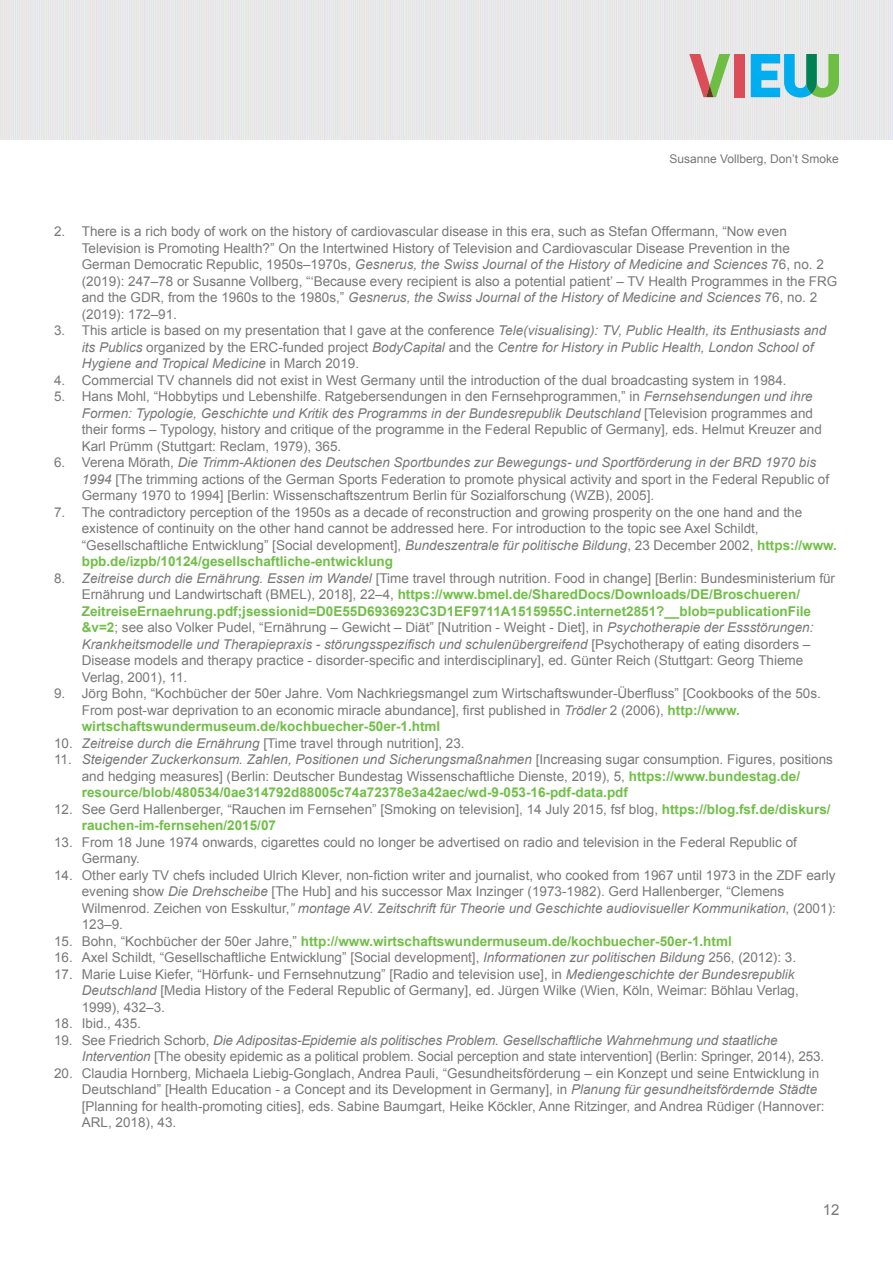
<style>
.page{position:relative;width:893px;height:1263px;background:#fff}
.page>*{position:absolute;margin:0;border:0;box-sizing:border-box;transform-origin:0 0}
.t1{font:15px "Arial";color:#797877}
.Notes{font:13.5px/16.5px "Arial";color:#797877}
.Notes-2{font:italic 13.5px/16.5px "Arial";color:#797877}
.Notes-3{font:700 13.5px "Arial";color:#70bf47}
.t2{font:12px "Arial";color:#797877}
.s1{font-style:italic}
.s2{font-style:normal}
.s3{font-weight:700;color:#70bf47}
.s4{font-weight:400;color:#797877}
</style>
<div class="page">
<img style="left:0;top:0;width:893px;height:140px">
<div style="left:734px;top:54px;width:10px;height:43px;background:#db4d58"></div>
<svg style="left:751px;top:54px;width:88px;height:44px;background:#64c0c4"></svg>
<svg style="left:689px;top:54px;width:41px;height:43px;background:#c6b69c"></svg>
<p class="t2" style="left:669px;top:151px;width:171px">Susanne Vollberg, Don’t Smoke</p>
<p class="Notes" style="left:82px;top:223px;width:757px;text-indent:-28px">2. There is a rich body of work on the history of cardiovascular disease in this era, such as Stefan Offermann, “Now even Television is Promoting Health?” On the Intertwined History of Television and Cardiovascular Disease Prevention in the German Democratic Republic, 1950s–1970s, <span class="s1">Gesnerus, the Swiss Journal of the History of Medicine and Sciences</span> 76, no. 2 (2019): 247–78 or Susanne Vollberg, “‘Because every recipient is also a potential patient’ – TV Health Programmes in the FRG and the GDR, from the 1960s to the 1980s,” <span class="s1">Gesnerus, the Swiss Journal of the History of Medicine and Sciences</span> 76, no. 2 (2019): 172–91.</p>
<p class="Notes-2" style="left:82px;top:322px;width:746px;text-indent:-28px"><span class="s2">3. This article is based on my presentation that I gave at the conference</span> Tele(visualising): TV, Public Health, its Enthusiasts and its Publics <span class="s2">organized by the ERC-funded project</span> BodyCapital <span class="s2">and the</span> Centre for History in Public Health, London School of<br>Hygiene and Tropical Medicine <span class="s2">in March 2019.</span></p>
<p class="Notes" style="left:54px;top:372px;width:734px">4. Commercial TV channels did not exist in West Germany until the introduction of the dual broadcasting system in 1984.</p>
<p class="Notes" style="left:82px;top:388px;width:742px;text-indent:-28px">5. Hans Mohl, “Hobbytips und Lebenshilfe. Ratgebersendungen in den Fernsehprogrammen,” in <span class="s1">Fernsehsendungen und ihre Formen: Typologie, Geschichte und Kritik des Programms in der Bundesrepublik Deutschland</span> [Television programmes and their forms – Typology, history and critique of the programme in the Federal Republic of Germany]<span class="s1">,</span> eds. Helmut Kreuzer and Karl Prümm (Stuttgart: Reclam, 1979), 365.</p>
<p class="Notes" style="left:82px;top:454px;width:749px;text-indent:-28px">6. Verena Mörath, <span class="s1">Die Trimm-Aktionen des Deutschen Sportbundes zur Bewegungs- und Sportförderung in der BRD 1970 bis<br>1994</span> [The trimming actions of the German Sports Federation to promote physical activity and sport in the Federal Republic of<br>Germany 1970 to 1994] [Berlin: Wissenschaftszentrum Berlin für Sozialforschung (WZB), 2005].</p>
<p class="Notes" style="left:82px;top:504px;width:757px;text-indent:-28px">7. The contradictory perception of the 1950s as a decade of reconstruction and growing prosperity on the one hand and the existence of continuity on the other hand cannot be addressed here. For introduction to the topic see Axel Schildt, “Gesellschaftliche Entwicklung” [Social development], <span class="s1">Bundeszentrale für politische Bildung</span>, 23 December 2002, <span class="s3">https://www. bpb.de/izpb/10124/gesellschaftliche-entwicklung</span></p>
<p class="Notes" style="left:82px;top:570px;width:755px;text-indent:-28px">8. <span class="s1">Zeitreise durch die Ernährung. Essen im Wandel</span> [Time travel through nutrition. Food in change] [Berlin: Bundesministerium für Ernährung und Landwirtschaft (BMEL), 2018], 22–4, <span class="s3">https://www.bmel.de/SharedDocs/Downloads/DE/Broschueren/ ZeitreiseErnaehrung.pdf;jsessionid=D0E55D6936923C3D1EF9711A1515955C.internet2851?__blob=publicationFile &amp;v=2</span>; see also Volker Pudel, “Ernährung – Gewicht – Diät” [Nutrition - Weight - Diet], in <span class="s1">Psychotherapie der Essstörungen:<br>Krankheitsmodelle und Therapiepraxis - störungsspezifisch und schulenübergreifend</span> [Psychotherapy of eating disorders – Disease models and therapy practice - disorder-specific and interdisciplinary], ed. Günter Reich (Stuttgart: Georg Thieme Verlag, 2001), 11.</p>
<p class="Notes" style="left:82px;top:685px;width:741px;text-indent:-28px">9. Jörg Bohn, “Kochbücher der 50er Jahre. Vom Nachkriegsmangel zum Wirtschaftswunder-Überfluss” [Cookbooks of the 50s.<br>From post-war deprivation to an economic miracle abundance], first published in <span class="s1">Trödler</span> 2 (2006), <span class="s3">http://www. wirtschaftswundermuseum.de/kochbuecher-50er-1.html</span></p>
<p class="Notes" style="left:54px;top:735px;width:412px">10. <span class="s1">Zeitreise durch die Ernährung</span> [Time travel through nutrition], 23.</p>
<p class="Notes" style="left:82px;top:751px;width:753px;text-indent:-28px">11. <span class="s1">Steigender Zuckerkonsum. Zahlen, Positionen und Sicherungsmaßnahmen</span> [Increasing sugar consumption. Figures, positions and hedging measures] (Berlin: Deutscher Bundestag Wissenschaftliche Dienste, 2019), 5, <span class="s3">https://www.bundestag.de/ resource/blob/480534/0ae314792d88005c74a72378e3a42aec/wd-9-053-16-pdf-data.pdf</span></p>
<p class="Notes" style="left:82px;top:801px;width:750px;text-indent:-28px">12. See Gerd Hallenberger, “Rauchen im Fernsehen” [Smoking on television], 14 July 2015, fsf blog, <span class="s3">https://blog.fsf.de/diskurs/ rauchen-im-fernsehen/2015/07</span></p>
<p class="Notes" style="left:82px;top:834px;width:717px;text-indent:-28px">13. From 18 June 1974 onwards, cigarettes could no longer be advertised on radio and television in the Federal Republic of<br>Germany.</p>
<p class="Notes" style="left:82px;top:867px;width:756px;text-indent:-28px">14. Other early TV chefs included Ulrich Klever, non-fiction writer and journalist, who cooked from 1967 until 1973 in the ZDF early evening show <span class="s1">Die Drehscheibe</span> [The Hub] and his successor Max Inzinger (1973-1982). Gerd Hallenberger, “Clemens Wilmenrod. Zeichen von Esskultur,<span class="s1">” montage AV. Zeitschrift für Theorie und Geschichte audiovisueller Kommunikation</span>, (2001):<br>123–9.</p>
<p class="Notes-3" style="left:54px;top:932px;width:679px"><span class="s4">15. Bohn, “Kochbücher der 50er Jahre,”</span> http://www.wirtschaftswundermuseum.de/kochbuecher-50er-1.html</p>
<p class="Notes" style="left:54px;top:949px;width:744px">16. Axel Schildt, “Gesellschaftliche Entwicklung” [Social development], <span class="s1">Informationen zur politischen Bildung</span> 256, (2012): 3.</p>
<p class="Notes" style="left:82px;top:966px;width:719px;text-indent:-28px">17. Marie Luise Kiefer, “Hörfunk- und Fernsehnutzung” [Radio and television use], in <span class="s1">Mediengeschichte der Bundesrepublik<br>Deutschland</span> [Media History of the Federal Republic of Germany], ed. Jürgen Wilke (Wien, Köln, Weimar: Böhlau Verlag,<br>1999), 432–3.</p>
<p class="Notes" style="left:54px;top:1015px;width:89px">18. Ibid., 435.</p>
<p class="Notes" style="left:82px;top:1032px;width:744px;text-indent:-28px">19. See Friedrich Schorb, <span class="s1">Die Adipositas-Epidemie als politisches Problem. Gesellschaftliche Wahrnehmung und staatliche<br>Intervention</span> [The obesity epidemic as a political problem. Social perception and state intervention] (Berlin: Springer, 2014), 253.</p>
<p class="Notes" style="left:82px;top:1065px;width:744px;text-indent:-28px">20. Claudia Hornberg, Michaela Liebig-Gonglach, Andrea Pauli, “Gesundheitsförderung – ein Konzept und seine Entwicklung in Deutschland” [Health Education - a Concept and its Development in Germany], in <span class="s1">Planung für gesundheitsfördernde Städte </span>[Planning for health-promoting cities], eds. Sabine Baumgart, Heike Köckler, Anne Ritzinger, and Andrea Rüdiger (Hannover:<br>ARL, 2018), 43.</p>
<p class="t1" style="left:823px;top:1200px;width:18px">12</p>
</div>
